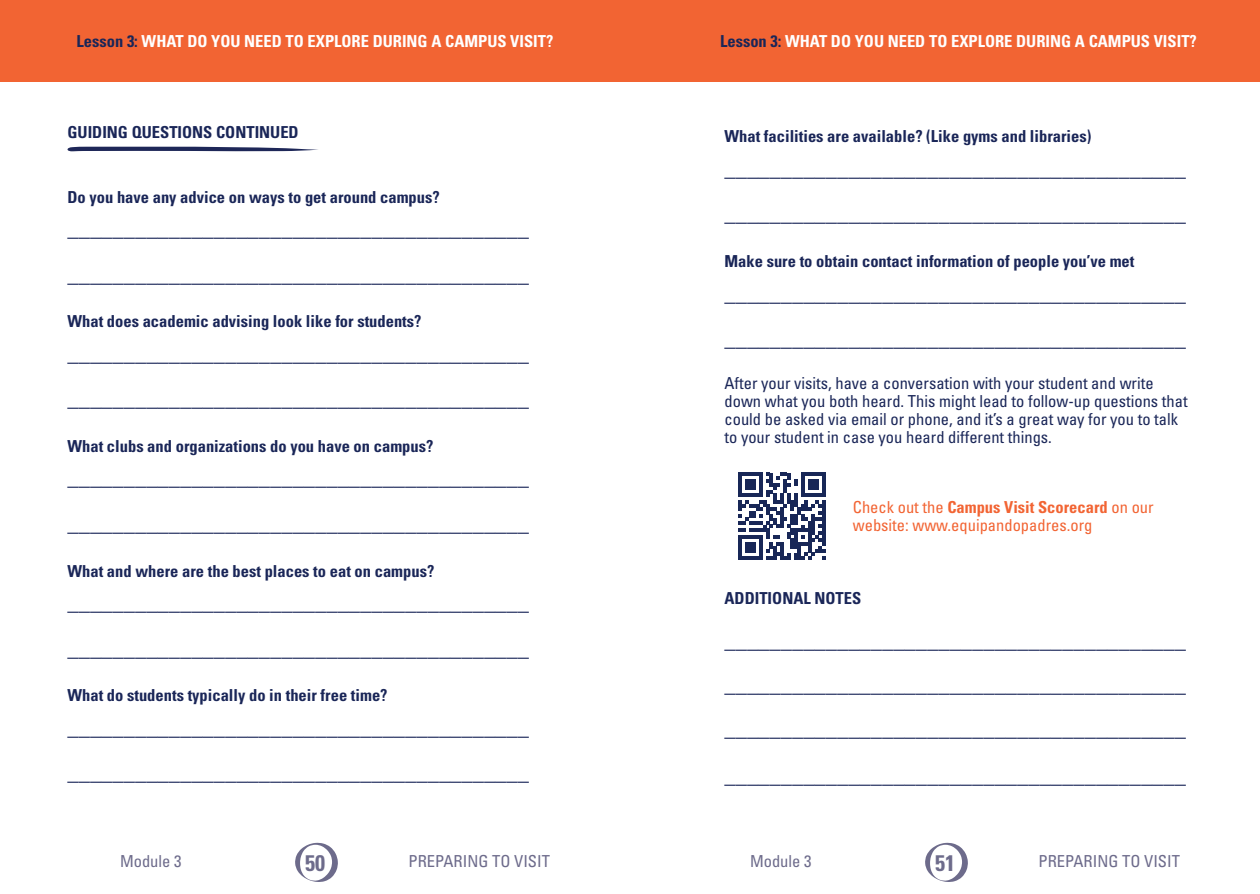
<style>
.page{position:relative;width:1260px;height:894px;background:#fff}
.page>*{position:absolute;margin:0;border:0;box-sizing:border-box;transform-origin:0 0}
.t1{font:700 condensed 22.5px/46.8px "Univers LT Std";color:#1a2658}
.t2{font:700 condensed 22.5px "Univers LT Std";color:#6d6b8b}
.t3{font:700 condensed 16.5px "Univers LT Std";color:#1a2658}
.t4{font:condensed 16.5px/18px "Univers LT Std";color:#1a2658}
.t5{font:700 condensed 16.5px "Univers LT Std";color:#fff}
.t6{font:condensed 16.5px/18px "Univers LT Std";color:#f26433}
.t7{font:condensed 16.5px "Univers LT Std";color:#6d6b8b}
.s1{color:#1a2658}
.s2{font-weight:700}
</style>
<div class="page">
<svg style="left:295px;top:842px;width:43px;height:39px"></svg>
<svg style="left:925px;top:842px;width:42px;height:39px"></svg>
<div style="left:0;top:0;width:630px;height:82px;background:#f26433"></div>
<div style="left:630px;top:0;width:629px;height:82px;background:#f26433"></div>
<svg style="left:67px;top:146px;width:251px;height:5px"></svg>
<svg style="left:738px;top:472px;width:87px;height:87px"></svg>
<p class="t5" style="left:77px;top:31px;width:478px"><span class="s1">Lesson 3:</span> WHAT DO YOU NEED TO EXPLORE DURING A CAMPUS VISIT?</p>
<p class="t5" style="left:720px;top:31px;width:478px"><span class="s1">Lesson 3:</span> WHAT DO YOU NEED TO EXPLORE DURING A CAMPUS VISIT?</p>
<p class="t3" style="left:68px;top:122px;width:233px">GUIDING QUESTIONS CONTINUED</p>
<p class="t3" style="left:724px;top:126px;width:368px">What facilities are available? (Like gyms and libraries)</p>
<p class="t1" style="left:724px;top:144px;width:463px">_________________________________________</p>
<p class="t3" style="left:68px;top:186px;width:374px">Do you have any advice on ways to get around campus?</p>
<p class="t1" style="left:68px;top:204px;width:463px">_________________________________________</p>
<p class="t1" style="left:68px;top:250px;width:463px">_________________________________________</p>
<p class="t3" style="left:68px;top:311px;width:355px">What does academic advising look like for students?</p>
<p class="t1" style="left:68px;top:329px;width:463px">_________________________________________</p>
<p class="t1" style="left:68px;top:375px;width:463px">_________________________________________</p>
<p class="t3" style="left:68px;top:436px;width:367px">What clubs and organizations do you have on campus?</p>
<p class="t1" style="left:68px;top:454px;width:463px">_________________________________________</p>
<p class="t1" style="left:68px;top:499px;width:463px">_________________________________________</p>
<p class="t3" style="left:68px;top:560px;width:368px">What and where are the best places to eat on campus?</p>
<p class="t1" style="left:68px;top:578px;width:463px">_________________________________________</p>
<p class="t1" style="left:68px;top:624px;width:463px">_________________________________________</p>
<p class="t3" style="left:68px;top:685px;width:321px">What do students typically do in their free time?</p>
<p class="t1" style="left:68px;top:703px;width:463px">_________________________________________</p>
<p class="t1" style="left:68px;top:748px;width:463px">_________________________________________</p>
<p class="t1" style="left:724px;top:190px;width:463px">_________________________________________</p>
<p class="t3" style="left:724px;top:251px;width:411px">Make sure to obtain contact information of people you’ve met</p>
<p class="t1" style="left:724px;top:269px;width:463px">_________________________________________</p>
<p class="t1" style="left:724px;top:314px;width:463px">_________________________________________</p>
<p class="t4" style="left:724px;top:373px;width:464px">After your visits, have a conversation with your student and write down what you both heard. This might lead to follow-up questions that could be asked via email or phone, and it’s a great way for you to talk to your student in case you heard different things.</p>
<p class="t6" style="left:852px;top:497px;width:302px">Check out the <span class="s2">Campus Visit Scorecard</span> on our website: www.equipandopadres.org</p>
<p class="t3" style="left:724px;top:587px;width:138px">ADDITIONAL NOTES</p>
<p class="t1" style="left:724px;top:616px;width:463px">_________________________________________</p>
<p class="t1" style="left:724px;top:660px;width:463px">_________________________________________</p>
<p class="t1" style="left:724px;top:704px;width:463px">_________________________________________ _________________________________________</p>
<p class="t7" style="left:120px;top:850px;width:63px">Module 3</p>
<p class="t2" style="left:305px;top:849px;width:21px">50</p>
<p class="t7" style="left:408px;top:850px;width:143px">PREPARING TO VISIT</p>
<p class="t7" style="left:750px;top:850px;width:63px">Module 3</p>
<p class="t2" style="left:934px;top:849px;width:21px">51</p>
<p class="t7" style="left:1038px;top:850px;width:143px">PREPARING TO VISIT</p>
</div>
